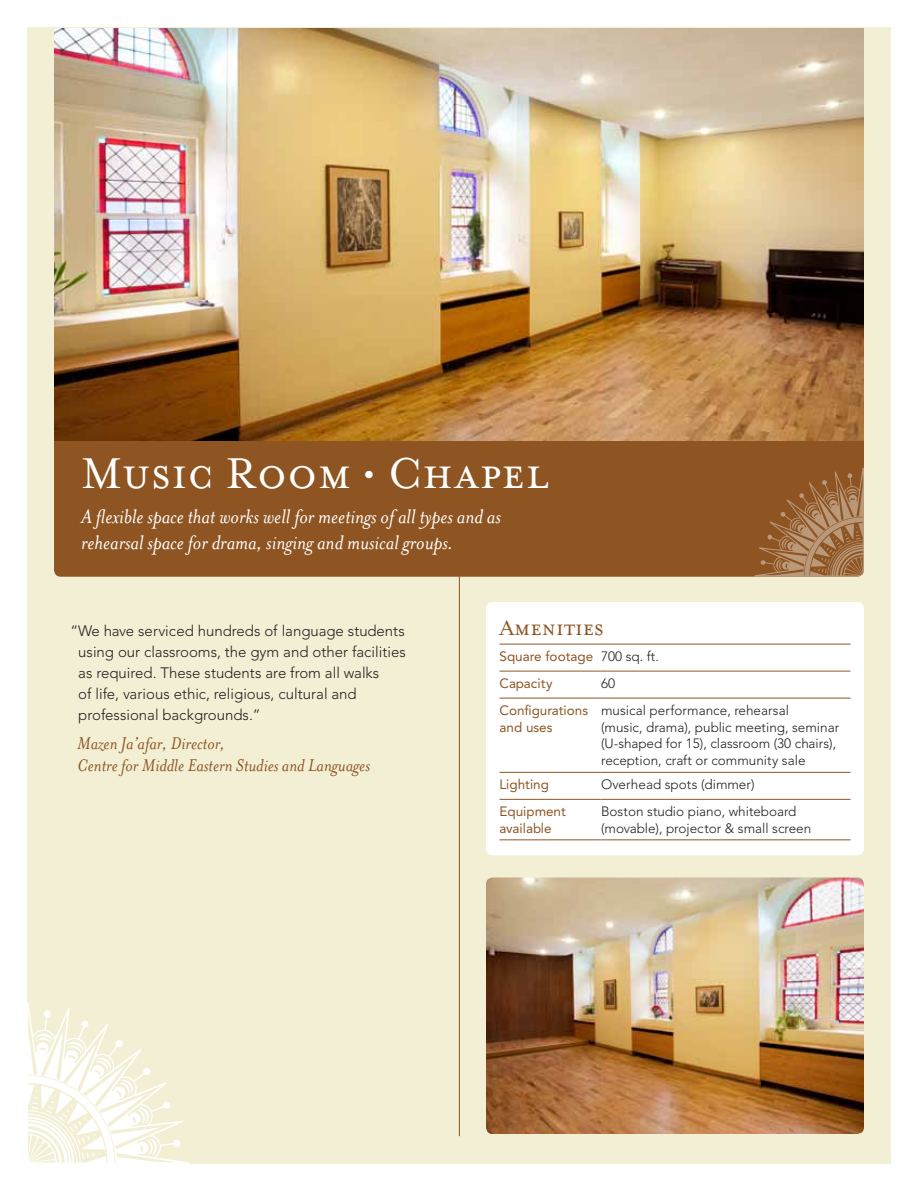
<style>
.page{position:relative;width:918px;height:1188px;background:#fff}
.page>*{position:absolute;margin:0;border:0;box-sizing:border-box;transform-origin:0 0}
.t1{font:49.5px "Mrs Eaves Small Caps";letter-spacing:.01em;color:#fff}
.t2{font:24px "Mrs Eaves Small Caps";color:#8e5523}
.t3{font:italic 22.5px/25.5px "Mrs Eaves";color:#fff}
.t4{font:italic 19.5px/22.5px "Mrs Eaves";color:#8e5523}
.t5{font:300 15px/21px "Avenir";color:#231f20}
.t6{font:300 13.5px/16.5px "Avenir";color:#231f20}
.t7{font:13.5px/16.5px "Avenir";color:#8e5523}
.s1{font-family:"Avenir";font-weight:300;font-size:21px}
.s2{font-weight:300;color:#231f20}
</style>
<div class="page">
<div style="left:27px;top:27px;width:864px;height:1136px;background:#f3efd4"></div>
<svg style="left:27px;top:1002px;width:162px;height:161px"></svg>
<hr style="left:459px;top:514px;width:1px;height:622px;background:#8e5523">
<div style="left:54px;top:387px;width:810px;height:190px;background:#8e5523;border-radius:7px"></div>
<svg style="left:755px;top:468px;width:109px;height:109px"></svg>
<div style="left:486px;top:602px;width:378px;height:253px;background:#fff;border-radius:7px"></div>
<svg style="left:500px;top:670px;width:350px;height:129px"></svg>
<svg style="left:600px;top:670px;width:1px;height:28px"></svg>
<hr style="left:600px;top:698px;width:1px;height:74px;background:#fff">
<svg style="left:600px;top:773px;width:1px;height:26px"></svg>
<hr style="left:500px;top:644px;width:101px;height:1px;background:#8e5523">
<hr style="left:601px;top:644px;width:249px;height:1px;background:#8e5523">
<hr style="left:500px;top:671px;width:101px;height:1px;background:#8e5523">
<hr style="left:601px;top:671px;width:249px;height:1px;background:#8e5523">
<hr style="left:500px;top:698px;width:101px;height:1px;background:#8e5523">
<hr style="left:601px;top:698px;width:249px;height:1px;background:#8e5523">
<hr style="left:500px;top:772px;width:101px;height:1px;background:#8e5523">
<hr style="left:601px;top:772px;width:249px;height:1px;background:#8e5523">
<hr style="left:500px;top:799px;width:101px;height:1px;background:#8e5523">
<hr style="left:601px;top:799px;width:249px;height:1px;background:#8e5523">
<hr style="left:500px;top:839px;width:101px;height:1px;background:#8e5523">
<hr style="left:601px;top:839px;width:249px;height:1px;background:#8e5523">
<img style="left:486px;top:878px;width:378px;height:256px">
<img style="left:54px;top:28px;width:810px;height:413px">
<h1 class="t1" style="left:81px;top:447px;width:468px">Music Room <span class="s1">•</span> Chapel</h1>
<h3 class="t3" style="left:81px;top:504px;width:421px">A flexible space that works well for meetings of all types and as rehearsal space for drama, singing and musical groups.</h3>
<p class="t5" style="left:78px;top:620px;width:329px;text-indent:-8px">“We have serviced hundreds of language students using our classrooms, the gym and other facilities as required. These students are from all walks<br>of life, various ethic, religious, cultural and professional backgrounds.”</p>
<h3 class="t4" style="left:77px;top:732px;width:294px">Mazen Ja’afar, Director,<br>Centre for Middle Eastern Studies and Languages</h3>
<h2 class="t2" style="left:500px;top:615px;width:106px">Amenities</h2>
<p class="t7" style="left:500px;top:643px;width:161px;line-height:27px">Square footage <span class="s2">700 sq. ft.<br></span>Capacity</p>
<p class="t6" style="left:601px;top:675px;width:16px">60</p>
<p class="t7" style="left:500px;top:702px;width:90px">Configurations and uses</p>
<p class="t6" style="left:601px;top:702px;width:240px">musical performance, rehearsal<br>(music, drama), public meeting, seminar (U-shaped for 15), classroom (30 chairs), reception, craft or community sale</p>
<p class="t7" style="left:500px;top:776px;width:51px">Lighting</p>
<p class="t6" style="left:601px;top:776px;width:155px">Overhead spots (dimmer)</p>
<p class="t7" style="left:500px;top:803px;width:68px">Equipment available</p>
<p class="t6" style="left:601px;top:803px;width:212px">Boston studio piano, whiteboard (movable), projector &amp; small screen</p>
</div>
